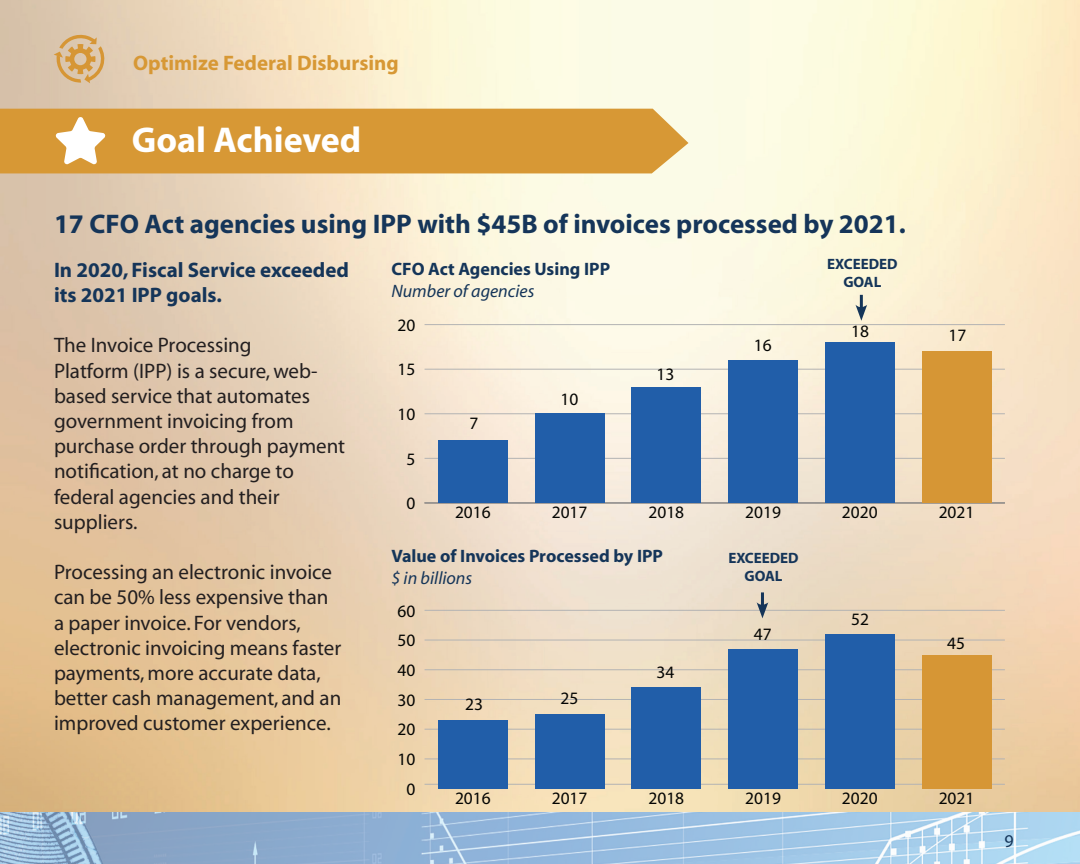
<style>
.page{position:relative;width:1080px;height:864px;background:#fff}
.page>*{position:absolute;margin:0;border:0;box-sizing:border-box;transform-origin:0 0}
.t1{font:700 36px "Myriad";color:#fff}
.t2{font:700 27px "Myriad";color:#153559}
.t3{font:21px/25.2px "Myriad";color:#231f20}
.t4{font:700 21px/25.2px "Myriad";color:#153559}
.t5{font:700 21px "Myriad";color:#d79835}
.t6{font:700 18px "Myriad";color:#153559}
.t7{font:italic 18px "Myriad";color:#153559}
.t8{font:18px "Myriad";color:#153559}
.t9{font:17.4px "Myriad Pro";color:#040503}
.t10{font:700 15px/18px "Myriad";color:#153559;text-align:center}
</style>
<div class="page">
<img style="left:0;top:810px;width:1080px;height:54px">
<img style="left:1px;top:0;width:1079px;height:812px">
<div style="left:0;top:109px;width:688px;height:64px;background:#d79835"></div>
<hr style="left:425px;top:503px;width:580px;height:1px;background:#b3b3b3">
<hr style="left:425px;top:458px;width:580px;height:1px;background:#b3b3b3">
<hr style="left:425px;top:414px;width:580px;height:1px;background:#b3b3b3">
<hr style="left:425px;top:369px;width:580px;height:1px;background:#b3b3b3">
<hr style="left:425px;top:324px;width:580px;height:1px;background:#b3b3b3">
<div style="left:438px;top:441px;width:70px;height:62px;background:#215ea9"></div>
<div style="left:535px;top:414px;width:69px;height:89px;background:#215ea9"></div>
<div style="left:632px;top:387px;width:69px;height:116px;background:#215ea9"></div>
<div style="left:728px;top:360px;width:70px;height:143px;background:#215ea9"></div>
<div style="left:825px;top:342px;width:70px;height:161px;background:#215ea9"></div>
<div style="left:922px;top:351px;width:69px;height:152px;background:#d69635"></div>
<hr style="left:425px;top:784px;width:580px;height:1px;background:#b3b3b3">
<hr style="left:425px;top:759px;width:580px;height:1px;background:#b3b3b3">
<hr style="left:425px;top:729px;width:580px;height:1px;background:#b3b3b3">
<hr style="left:425px;top:699px;width:580px;height:1px;background:#b3b3b3">
<hr style="left:425px;top:670px;width:580px;height:1px;background:#b3b3b3">
<hr style="left:425px;top:640px;width:580px;height:1px;background:#b3b3b3">
<hr style="left:425px;top:610px;width:580px;height:1px;background:#b3b3b3">
<div style="left:438px;top:720px;width:70px;height:69px;background:#215ea9"></div>
<div style="left:535px;top:714px;width:69px;height:75px;background:#215ea9"></div>
<div style="left:632px;top:688px;width:69px;height:101px;background:#215ea9"></div>
<div style="left:728px;top:649px;width:70px;height:140px;background:#215ea9"></div>
<div style="left:825px;top:634px;width:70px;height:155px;background:#215ea9"></div>
<div style="left:922px;top:655px;width:69px;height:134px;background:#d69635"></div>
<svg style="left:54px;top:32px;width:51px;height:51px;background:#d9b685"></svg>
<svg style="left:55px;top:117px;width:51px;height:48px"></svg>
<hr style="left:860px;top:295px;width:3px;height:15px;background:#153559">
<svg style="left:856px;top:305px;width:11px;height:16px"></svg>
<hr style="left:761px;top:592px;width:3px;height:16px;background:#153559">
<svg style="left:757px;top:602px;width:11px;height:16px"></svg>
<p class="t5" style="left:133px;top:52px;width:267px">Optimize Federal Disbursing</p>
<h1 class="t1" style="left:132px;top:121px;width:231px">Goal Achieved</h1>
<p class="t2" style="left:54px;top:210px;width:853px">17 CFO Act agencies using IPP with $45B of invoices processed by 2021.</p>
<p class="t4" style="left:54px;top:258px;width:297px">In 2020, Fiscal Service exceeded its 2021 IPP goals.</p>
<p class="t3" style="left:54px;top:334px;width:293px">The Invoice Processing<br>Platform (IPP) is a secure, web&shy;based service that automates government invoicing from purchase order through payment notification, at no charge to federal agencies and their suppliers.</p>
<p class="t3" style="left:54px;top:561px;width:289px">Processing an electronic invoice can be 50% less expensive than a paper invoice. For vendors, electronic invoicing means faster payments, more accurate data, better cash management, and an improved customer experience.</p>
<p class="t10" style="left:827px;top:256px;width:72px">EXCEEDED<br>GOAL</p>
<p class="t6" style="left:392px;top:260px;width:220px">CFO Act Agencies Using IPP</p>
<p class="t7" style="left:392px;top:282px;width:145px">Number of agencies</p>
<p class="t9" style="left:398px;top:314px;width:19px">20</p>
<p class="t9" style="left:851px;top:320px;width:19px">18</p>
<p class="t9" style="left:948px;top:325px;width:19px">17</p>
<p class="t9" style="left:754px;top:335px;width:19px">16</p>
<p class="t9" style="left:398px;top:359px;width:19px">15</p>
<p class="t9" style="left:656px;top:364px;width:19px">13</p>
<p class="t9" style="left:561px;top:389px;width:19px">10</p>
<p class="t9" style="left:398px;top:403px;width:19px">10</p>
<p class="t9" style="left:470px;top:412px;width:10px">7</p>
<p class="t9" style="left:407px;top:448px;width:10px">5</p>
<p class="t9" style="left:407px;top:493px;width:10px">0</p>
<p class="t9" style="left:455px;top:502px;width:37px">2016</p>
<p class="t9" style="left:552px;top:502px;width:37px">2017</p>
<p class="t9" style="left:648px;top:502px;width:37px">2018</p>
<p class="t9" style="left:745px;top:502px;width:37px">2019</p>
<p class="t9" style="left:842px;top:502px;width:37px">2020</p>
<p class="t9" style="left:939px;top:502px;width:37px">2021</p>
<p class="t6" style="left:392px;top:547px;width:273px">Value of Invoices Processed by IPP</p>
<p class="t7" style="left:392px;top:569px;width:82px">$ in billions</p>
<p class="t10" style="left:728px;top:549px;width:72px">EXCEEDED<br>GOAL</p>
<p class="t9" style="left:398px;top:600px;width:19px">60</p>
<p class="t9" style="left:851px;top:609px;width:19px">52</p>
<p class="t9" style="left:754px;top:623px;width:19px">47</p>
<p class="t9" style="left:398px;top:630px;width:19px">50</p>
<p class="t9" style="left:947px;top:632px;width:19px">45</p>
<p class="t9" style="left:398px;top:659px;width:19px">40</p>
<p class="t9" style="left:656px;top:661px;width:19px">34</p>
<p class="t9" style="left:560px;top:687px;width:19px">25</p>
<p class="t9" style="left:398px;top:689px;width:19px">30</p>
<p class="t9" style="left:465px;top:694px;width:19px">23</p>
<p class="t9" style="left:398px;top:719px;width:19px">20</p>
<p class="t9" style="left:398px;top:749px;width:19px">10</p>
<p class="t9" style="left:407px;top:778px;width:10px">0</p>
<p class="t9" style="left:455px;top:787px;width:37px">2016</p>
<p class="t9" style="left:552px;top:787px;width:37px">2017</p>
<p class="t9" style="left:648px;top:787px;width:37px">2018</p>
<p class="t9" style="left:745px;top:787px;width:37px">2019</p>
<p class="t9" style="left:842px;top:787px;width:37px">2020</p>
<p class="t9" style="left:939px;top:787px;width:37px">2021</p>
<p class="t8" style="left:1004px;top:832px;width:11px">9</p>
</div>
